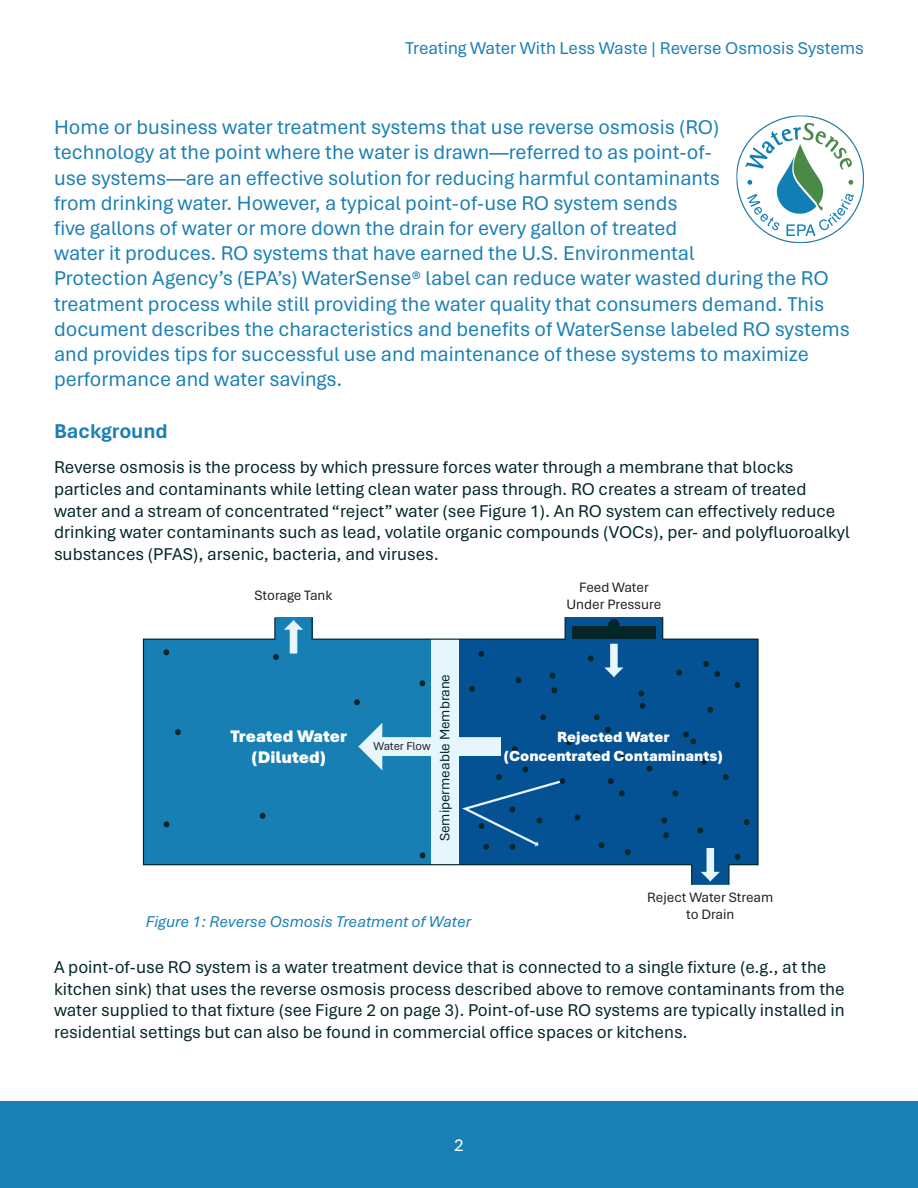
<style>
.page{position:relative;width:918px;height:1188px;background:#fff}
.page>*{position:absolute;margin:0;border:0;box-sizing:border-box;transform-origin:0 0}
.t1{font:21px/25.2px "Aptos";color:#1a7fb5}
.t2{font:700 21px "Aptos";color:#1a7fb5}
.t3{font:18px/21.6px "Aptos";color:#032629}
.t4{font:18px "Aptos";color:#1a7fb5}
.t5{font:18px "Aptos";color:#fff}
.t6{font:900 17.55px/21.1px "Aptos";letter-spacing:-.005em;color:#fff;text-align:center}
.t7{font:italic 16.5px "Aptos";color:#1a7fb5}
.t8{font:900 15.45px/18.6px "Aptos";color:#fff;text-align:center}
.t9{font:14.25px/17.1px "Aptos";color:#231f20;text-align:center}
.t10{font:14.25px "Aptos";color:#042629}
.t11{font:11.85px "Aptos";letter-spacing:-.005em;color:#231f20}
</style>
<div class="page">
<div style="left:456px;top:639px;width:302px;height:226px;background:#045294"></div>
<div style="left:143px;top:639px;width:302px;height:226px;background:#187fb5"></div>
<div style="left:432px;top:639px;width:27px;height:226px;background:#e6f6fc"></div>
<div style="left:143px;top:639px;width:616px;height:226px;border:1px solid #042629"></div>
<svg style="left:608px;top:778px;width:6px;height:6px"></svg>
<svg style="left:639px;top:703px;width:7px;height:6px"></svg>
<svg style="left:701px;top:759px;width:6px;height:6px"></svg>
<svg style="left:661px;top:818px;width:7px;height:6px"></svg>
<svg style="left:515px;top:677px;width:7px;height:6px"></svg>
<svg style="left:743px;top:819px;width:7px;height:6px"></svg>
<svg style="left:625px;top:849px;width:6px;height:6px"></svg>
<svg style="left:549px;top:673px;width:7px;height:6px"></svg>
<svg style="left:594px;top:714px;width:6px;height:6px"></svg>
<svg style="left:478px;top:651px;width:6px;height:6px"></svg>
<svg style="left:734px;top:682px;width:7px;height:6px"></svg>
<svg style="left:646px;top:766px;width:7px;height:6px"></svg>
<svg style="left:593px;top:750px;width:6px;height:6px"></svg>
<svg style="left:672px;top:790px;width:7px;height:6px"></svg>
<svg style="left:683px;top:732px;width:13px;height:12px"></svg>
<svg style="left:605px;top:727px;width:6px;height:6px"></svg>
<svg style="left:551px;top:687px;width:7px;height:6px"></svg>
<svg style="left:676px;top:670px;width:7px;height:5px"></svg>
<svg style="left:697px;top:828px;width:6px;height:6px"></svg>
<svg style="left:469px;top:686px;width:6px;height:6px"></svg>
<svg style="left:588px;top:656px;width:6px;height:5px"></svg>
<svg style="left:703px;top:661px;width:18px;height:16px"></svg>
<svg style="left:723px;top:774px;width:6px;height:6px"></svg>
<svg style="left:663px;top:832px;width:6px;height:6px"></svg>
<svg style="left:619px;top:790px;width:6px;height:6px"></svg>
<svg style="left:598px;top:842px;width:7px;height:6px"></svg>
<svg style="left:619px;top:755px;width:7px;height:6px"></svg>
<svg style="left:638px;top:690px;width:6px;height:6px"></svg>
<svg style="left:707px;top:707px;width:7px;height:6px"></svg>
<svg style="left:175px;top:729px;width:6px;height:6px"></svg>
<svg style="left:163px;top:649px;width:7px;height:6px"></svg>
<svg style="left:419px;top:680px;width:7px;height:6px"></svg>
<svg style="left:259px;top:813px;width:7px;height:6px"></svg>
<svg style="left:354px;top:699px;width:6px;height:6px"></svg>
<svg style="left:163px;top:821px;width:7px;height:6px"></svg>
<div style="left:275px;top:617px;width:37px;height:28px;background:#187fb5"></div>
<div style="left:565px;top:617px;width:98px;height:28px;background:#045294"></div>
<div style="left:572px;top:626px;width:84px;height:13px;background:#042629"></div>
<div style="left:608px;top:619px;width:11px;height:11px;background:#042629;border-radius:50%"></div>
<svg style="left:604px;top:644px;width:19px;height:33px"></svg>
<svg style="left:272px;top:617px;width:31px;height:43px"></svg>
<svg style="left:312px;top:617px;width:1px;height:23px"></svg>
<svg style="left:565px;top:617px;width:1px;height:23px"></svg>
<svg style="left:662px;top:617px;width:1px;height:23px"></svg>
<svg style="left:691px;top:848px;width:50px;height:37px"></svg>
<hr style="left:728px;top:864px;width:2px;height:21px;background:#042629">
<svg style="left:358px;top:714px;width:223px;height:144px"></svg>
<img style="left:736px;top:115px;width:128px;height:129px">
<div style="left:0;top:1102px;width:918px;height:86px;background:#1a7fb5"></div>
<p class="t4" style="left:405px;top:36px;width:460px">Treating Water With Less Waste | Reverse Osmosis Systems</p>
<p class="t1" style="left:54px;top:114px;width:797px">Home or business water treatment systems that use reverse osmosis (RO)<br>technology at the point where the water is drawn—referred to as point-of-<br>use systems—are an effective solution for reducing harmful contaminants<br>from drinking water. However, a typical point-of-use RO system sends<br>five gallons of water or more down the drain for every gallon of treated<br>water it produces. RO systems that have earned the U.S. Environmental<br>Protection Agency’s (EPA’s) WaterSense® label can reduce water wasted during the RO treatment process while still providing the water quality that consumers demand. This document describes the characteristics and benefits of WaterSense labeled RO systems and provides tips for successful use and maintenance of these systems to maximize performance and water savings.</p>
<p class="t2" style="left:54px;top:417px;width:115px">Background</p>
<p class="t3" style="left:54px;top:456px;width:797px">Reverse osmosis is the process by which pressure forces water through a membrane that blocks particles and contaminants while letting clean water pass through. RO creates a stream of treated water and a stream of concentrated “reject” water (see Figure 1). An RO system can effectively reduce drinking water contaminants such as lead, volatile organic compounds (VOCs), per- and polyfluoroalkyl substances (PFAS), arsenic, bacteria, and viruses.</p>
<p class="t9" style="left:255px;top:587px;width:79px">Storage Tank</p>
<p class="t9" style="left:567px;top:578px;width:96px">Feed Water<br>Under Pressure</p>
<p class="t6" style="left:230px;top:725px;width:118px">Treated Water (Diluted)</p>
<p class="t11" style="left:374px;top:738px;width:59px">Water Flow</p>
<p class="t10" style="left:435px;top:841px;width:169px;rotate:-90deg">Semipermeable Membrane</p>
<p class="t8" style="left:503px;top:727px;width:222px">Rejected Water (Concentrated Contaminants)</p>
<p class="t9" style="left:647px;top:888px;width:128px">Reject Water Stream to Drain</p>
<p class="t7" style="left:146px;top:910px;width:327px">Figure 1: Reverse Osmosis Treatment of Water</p>
<p class="t3" style="left:54px;top:956px;width:792px">A point-of-use RO system is a water treatment device that is connected to a single fixture (e.g., at the kitchen sink) that uses the reverse osmosis process described above to remove contaminants from the water supplied to that fixture (see Figure 2 on page 3). Point-of-use RO systems are typically installed in residential settings but can also be found in commercial office spaces or kitchens.</p>
<p class="t5" style="left:454px;top:1133px;width:11px">2</p>
</div>
